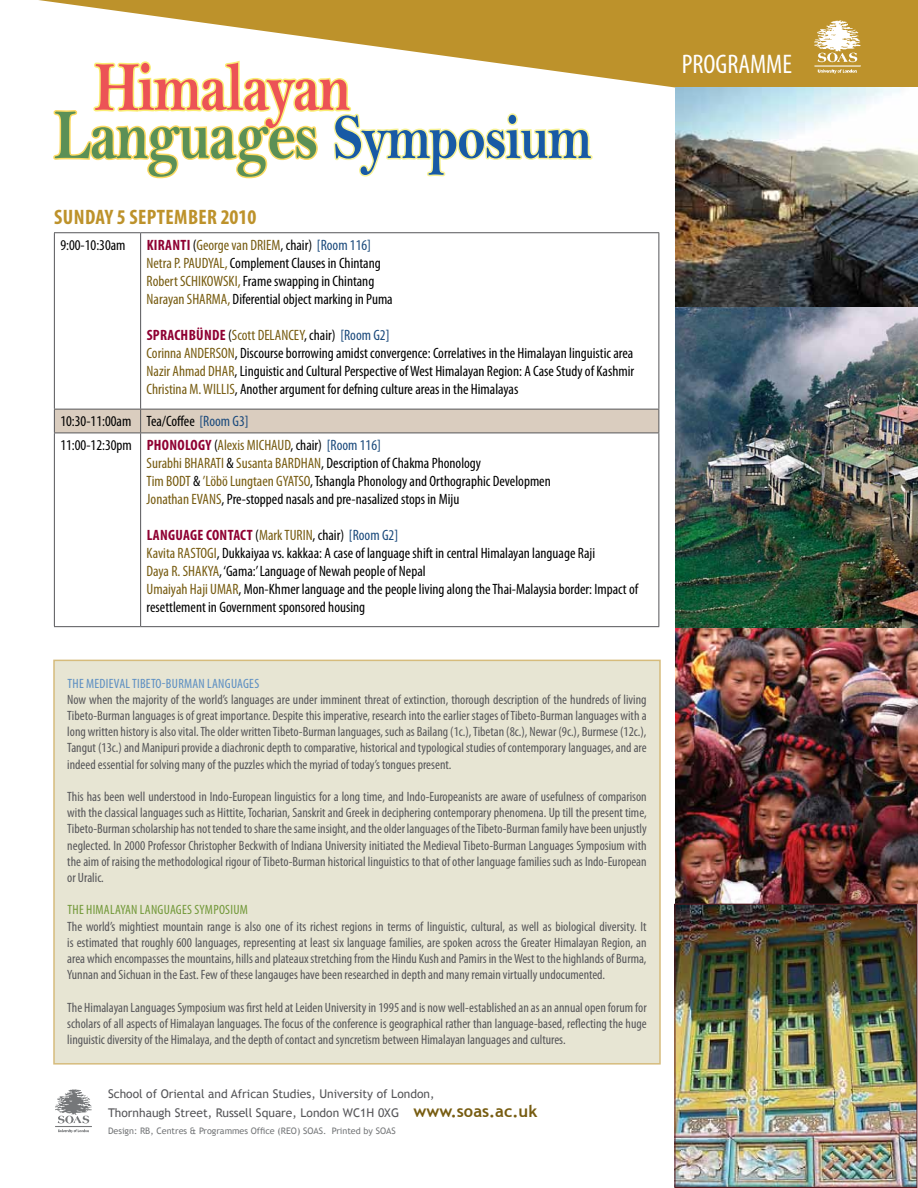
<style>
.page{position:relative;width:918px;height:1188px;background:#fff}
.page>*{position:absolute;margin:0;border:0;box-sizing:border-box;transform-origin:0 0}
.t1{font:71.4px "Bell MT Bold";letter-spacing:-.03em;color:#5b9056;scale:.83 1}
.t2{font:70.2px "Bell MT Bold";letter-spacing:-.03em;color:#ec5356;scale:.83 1}
.t3{font:condensed 27px "Myriad Pro";color:#fff}
.t4{font:700 condensed 21px "Myriad Pro";letter-spacing:.02em;color:#bd922b}
.t5{font:condensed 15px/18px "Myriad Pro";color:#000}
.t6{font:condensed 13.5px/16.2px "Myriad Pro";color:#565659;text-align:justify}
.t7{font:condensed 13.5px "Myriad Pro";letter-spacing:.02em;color:#5b8ec2}
.t8{font:condensed 13.5px "Myriad Pro";letter-spacing:.02em;color:#719838}
.t9{font:12px/19.8px "Trebuchet MS";color:#565659}
.t10{font:9px "Trebuchet MS";color:#757779}
.s1{font-size:64.8px;color:#185aa5}
.s2{font-weight:700;color:#8f0032}
.s3{color:#775c11}
.s4{color:#1b4a7c}
.s5{font-weight:700;font-size:16.5px;color:#775c11}
</style>
<div class="page">
<div style="left:53px;top:660px;width:608px;height:405px;background:#e7e5d3"></div>
<svg style="left:38px;top:0;width:880px;height:88px;fill:#bd922b"></svg>
<img style="left:813px;top:19px;width:48px;height:55px">
<img style="left:675px;top:312px;width:243px;height:876px">
<div style="left:674px;top:904px;width:243px;height:284px;border:1px solid #56171f"></div>
<img style="left:675px;top:88px;width:243px;height:224px">
<svg style="left:51px;top:55px;width:543px;height:124px"></svg>
<hr style="left:54px;top:232px;width:87px;height:1px;background:#565659">
<hr style="left:54px;top:233px;width:1px;height:176px;background:#565659">
<hr style="left:141px;top:232px;width:518px;height:1px;background:#565659">
<hr style="left:140px;top:233px;width:1px;height:176px;background:#565659">
<hr style="left:658px;top:233px;width:1px;height:176px;background:#565659">
<svg style="left:54px;top:409px;width:605px;height:24px"></svg>
<hr style="left:54px;top:433px;width:87px;height:1px;background:#565659">
<hr style="left:54px;top:433px;width:1px;height:193px;background:#565659">
<hr style="left:141px;top:433px;width:518px;height:1px;background:#565659">
<hr style="left:140px;top:433px;width:1px;height:193px;background:#565659">
<hr style="left:658px;top:433px;width:1px;height:193px;background:#565659">
<hr style="left:54px;top:626px;width:87px;height:1px;background:#565659">
<hr style="left:141px;top:626px;width:518px;height:1px;background:#565659">
<img style="left:55px;top:1089px;width:37px;height:44px">
<h2 class="t2" style="left:94px;top:45px;width:310px">Himalayan</h2>
<h1 class="t1" style="left:54px;top:93px;width:650px">Languages <span class="s1">Symposium</span></h1>
<h3 class="t4" style="left:54px;top:204px;width:12px">SUNDA</h3>
<h3 class="t4" style="left:105px;top:204px;width:153px">Y 5 SEPTEMBER 2010</h3>
<p class="t5" style="left:60px;top:236px;width:67px">9:00-10:30am</p>
<p class="t5" style="left:147px;top:236px;width:248px"><span class="s2">KIRANTI</span> (<span class="s3">George van DRIEM</span>, chair) <span class="s4">[Room 116] </span><span class="s3">Netra P. PAUDYAL,</span> Complement Clauses in Chintang <span class="s3">Robert SCHIKOWSKI,</span> Frame swapping in Chintang <span class="s3">Narayan SHARMA,</span> Diferential object marking in Puma</p>
<p class="t5" style="left:147px;top:326px;width:489px"><span class="s2">SPRACHBÜNDE</span> (<span class="s3">Scott DELANCEY</span>, chair) <span class="s4">[Room G2]<br></span><span class="s3">Corinna ANDERSON</span>, Discourse borrowing amidst convergence: Correlatives in the Himalayan linguistic area <span class="s3">Nazir Ahmad DHAR</span>, Linguistic and Cultural Perspective of West Himalayan Region: A Case Study of Kashmir <span class="s3">Christina M. WILLIS</span>, Another argument for defning culture areas in the Himalayas</p>
<p class="t5" style="left:60px;top:409px;width:322px;line-height:23.9px">10:30-11:00am Tea/Coffee <span class="s4">[Room G3]<br></span>11:00-12:30pm <span class="s2">PHONOLOGY</span> (<span class="s3">Alexis MICHAUD</span>, chair) <span class="s4">[Room 116]</span></p>
<p class="t5" style="left:147px;top:454px;width:406px"><span class="s3">Surabhi BHARATI</span> &amp; <span class="s3">Susanta BARDHAN</span>, Description of Chakma Phonology<br><span class="s3">Tim BODT</span> &amp; <span class="s3">’Löbö Lungtaen GYATSO</span>, Tshangla Phonology and Orthographic Developmen<br><span class="s3">Jonathan EVANS</span>, Pre-stopped nasals and pre-nasalized stops in Miju</p>
<p class="t5" style="left:147px;top:526px;width:493px"><span class="s2">LANGUAGE CONTACT</span> (<span class="s3">Mark TURIN</span>, chair) <span class="s4">[Room G2]<br></span><span class="s3">Kavita RASTOGI</span>, Dukkaiyaa vs. kakkaa: A case of language shift in central Himalayan language Raji<br><span class="s3">Daya R. SHAKYA</span>, ‘Gama:’ Language of Newah people of Nepal<br><span class="s3">Umaiyah Haji UMAR</span>, Mon-Khmer language and the people living along the Thai-Malaysia border: Impact of resettlement in Government sponsored housing</p>
<p class="t7" style="left:67px;top:675px;width:34px">The Medieval</p>
<p class="t7" style="left:132px;top:675px;width:11px">Tibeto</p>
<p class="t7" style="left:162px;top:675px;width:18px">-Burman</p>
<p class="t7" style="left:207px;top:675px;width:12px">Languages</p>
<p class="t6" style="left:67px;top:691px;width:581px">Now when the majority of the world’s languages are under imminent threat of extinction, thorough description of the hundreds of living Tibeto-Burman languages is of great importance. Despite this imperative, research into the earlier stages of Tibeto-Burman languages with a long written history is also vital. The older written Tibeto-Burman languages, such as Bailang (1c.), Tibetan (8c.), Newar (9c.), Burmese (12c.), Tangut (13c.) and Manipuri provide a diachronic depth to comparative, historical and typological studies of contemporary languages, and are indeed essential for solving many of the puzzles which the myriad of today’s tongues present.</p>
<p class="t6" style="left:67px;top:788px;width:581px">This has been well understood in Indo-European linguistics for a long time, and Indo-Europeanists are aware of usefulness of comparison with the classical languages such as Hittite, Tocharian, Sanskrit and Greek in deciphering contemporary phenomena. Up till the present time, Tibeto-Burman scholarship has not tended to share the same insight, and the older languages of the Tibeto-Burman family have been unjustly neglected. In 2000 Professor Christopher Beckwith of Indiana University initiated the Medieval Tibeto-Burman Languages Symposium with the aim of raising the methodological rigour of Tibeto-Burman historical linguistics to that of other language families such as Indo-European or Uralic.</p>
<p class="t8" style="left:67px;top:902px;width:32px">The Himalayan</p>
<p class="t8" style="left:140px;top:902px;width:12px">Languages</p>
<p class="t8" style="left:194px;top:902px;width:13px">Symposium</p>
<p class="t6" style="left:67px;top:918px;width:581px">The world’s mightiest mountain range is also one of its richest regions in terms of linguistic, cultural, as well as biological diversity. It is estimated that roughly 600 languages, representing at least six language families, are spoken across the Greater Himalayan Region, an area which encompasses the mountains, hills and plateaux stretching from the Hindu Kush and Pamirs in the West to the highlands of Burma, Yunnan and Sichuan in the East. Few of these langauges have been researched in depth and many remain virtually undocumented.</p>
<p class="t6" style="left:67px;top:999px;width:581px">The Himalayan Languages Symposium was first held at Leiden University in 1995 and is now well-established an as an annual open forum for scholars of all aspects of Himalayan languages. The focus of the conference is geographical rather than language-based, reflecting the huge linguistic diversity of the Himalaya, and the depth of contact and syncretism between Himalayan languages and cultures.</p>
<p class="t9" style="left:108px;top:1084px;width:431px">School of Oriental and African Studies, University of London,<br>Thornhaugh Street, Russell Square, London WC1H 0XG <span class="s5">www.soas.ac.uk</span></p>
<p class="t10" style="left:108px;top:1126px;width:289px">Design: RB, Centres &amp; Programmes Office (REO) SOAS. Printed by SOAS</p>
<h3 class="t3" style="left:682px;top:48px;width:112px">PROGRAMME</h3>
</div>
